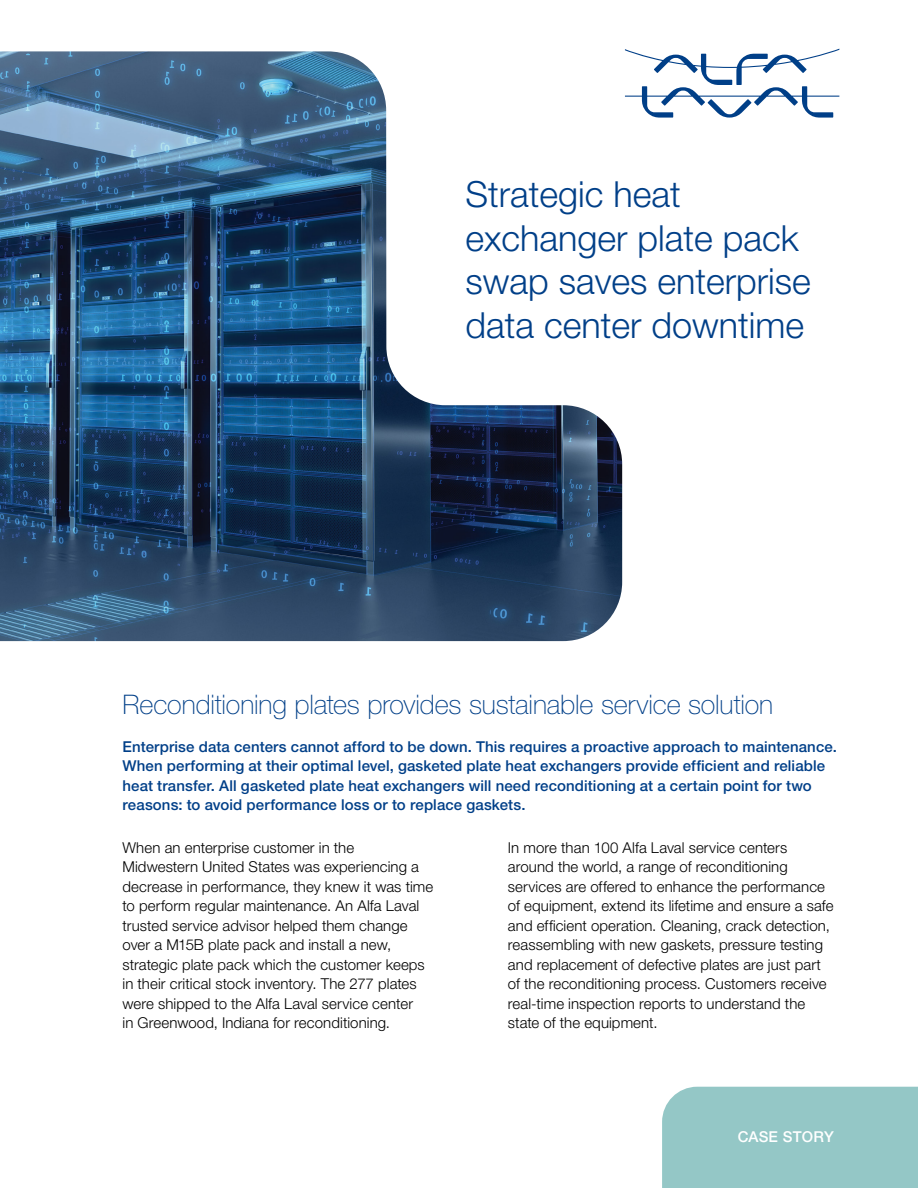
<style>
.page{position:relative;width:918px;height:1188px;background:#fff}
.page>*{position:absolute;margin:0;border:0;box-sizing:border-box;transform-origin:0 0}
.t1{font:300 36px/43.5px "Helvetica Neue LT Std";color:#003f88}
.t2{font:100 27px "Helvetica Neue LT Pro";letter-spacing:-.005em;color:#003f88}
.t3{font:300 15px/19.5px "Helvetica Neue LT Std";letter-spacing:.005em;color:#000}
.t4{font:500 15px/19.5px "Helvetica Neue LT Std";letter-spacing:.005em;color:#003f88}
.t5{font:500 15px "Helvetica Neue LT Std";color:#fff}
</style>
<div class="page">
<svg style="left:625px;top:49px;width:214px;height:69px"></svg>
<img style="left:0;top:51px;width:622px;height:590px">
<div style="left:662px;top:1087px;width:256px;height:101px;background:#94c7c6"></div>
<h1 class="t1" style="left:465px;top:172px;width:347px">Strategic heat exchanger plate pack swap saves enterprise data center downtime</h1>
<h2 class="t2" style="left:123px;top:689px;width:652px">Reconditioning plates provides sustainable service solution</h2>
<p class="t4" style="left:123px;top:737px;width:716px">Enterprise data centers cannot afford to be down. This requires a proactive approach to maintenance.<br>When performing at their optimal level, gasketed plate heat exchangers provide efficient and reliable heat transfer. All gasketed plate heat exchangers will need reconditioning at a certain point for two reasons: to avoid performance loss or to replace gaskets.</p>
<p class="t3" style="left:123px;top:837px;width:312px">When an enterprise customer in the Midwestern United States was experiencing a decrease in performance, they knew it was time to perform regular maintenance. An Alfa Laval trusted service advisor helped them change over a M15B plate pack and install a new, strategic plate pack which the customer keeps in their critical stock inventory. The 277 plates were shipped to the Alfa Laval service center<br>in Greenwood, Indiana for reconditioning.</p>
<p class="t3" style="left:508px;top:837px;width:327px">In more than 100 Alfa Laval service centers around the world, a range of reconditioning services are offered to enhance the performance of equipment, extend its lifetime and ensure a safe and efficient operation. Cleaning, crack detection, reassembling with new gaskets, pressure testing and replacement of defective plates are just part of the reconditioning process. Customers receive real-time inspection reports to understand the state of the equipment.</p>
<p class="t5" style="left:738px;top:1128px;width:98px">CASE STORY</p>
</div>
